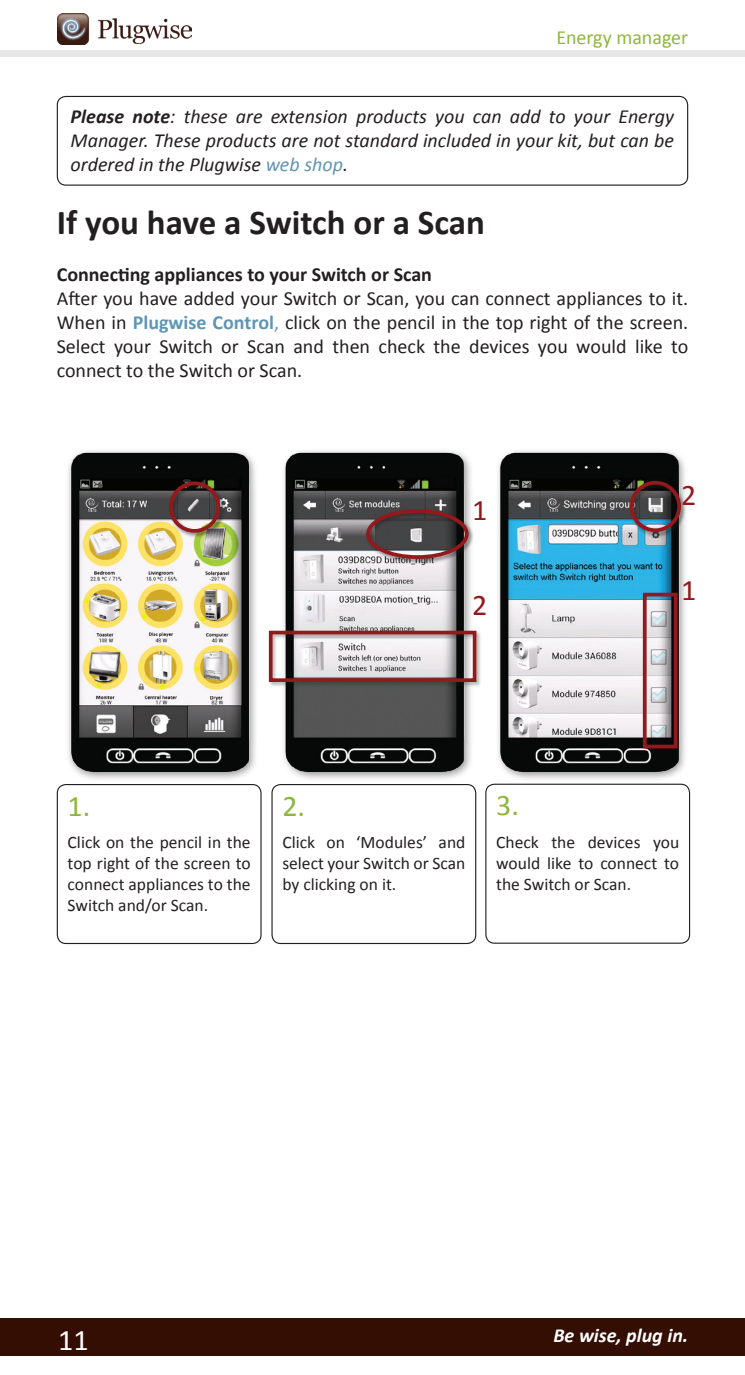
<style>
.page{position:relative;width:745px;height:1375px;background:#fff}
.page>*{position:absolute;margin:0;border:0;box-sizing:border-box;transform-origin:0 0}
.t1{font:700 35px "Calibri";color:#231f20}
.t2{font:30px "Calibri";color:#8eb63e}
.t3{font:30px "Calibri";color:#93191c}
.t4{font:30px "Calibri";color:#fff}
.t5{font:20px/24px "Calibri";color:#231f20;text-align:justify}
.t6{font:italic 20px/24px "Calibri";color:#231f20;text-align:justify}
.t7{font:700 20px "Calibri";color:#231f20}
.t8{font:italic 700 20px "Calibri";color:#fff}
.t9{font:20px "Calibri";color:#8eb63e}
.t10{font:17.5px/21px "Calibri";color:#231f20;text-align:justify}
.s1{font-weight:700}
.s2{color:#5e95b5}
.s3{font-weight:700;color:#5e95b5}
</style>
<div class="page">
<div style="left:0;top:1317px;width:744px;height:38px;background:#340d03"></div>
<div style="left:0;top:50px;width:744px;height:7px;background:#e6e7e6"></div>
<img style="left:58px;top:13px;width:133px;height:32px">
<div style="left:57px;top:96px;width:630px;height:90px;border:1px solid #231f20;border-radius:9px"></div>
<img style="left:68px;top:451px;width:193px;height:339px">
<img style="left:273px;top:451px;width:203px;height:339px">
<img style="left:487px;top:451px;width:203px;height:339px">
<div style="left:168px;top:481px;width:57px;height:57px;background:#231f20;opacity:.5"></div>
<div style="left:169px;top:481px;width:51px;height:52px;border:4px solid #93191c;border-radius:50%"></div>
<div style="left:57px;top:784px;width:204px;height:159px;background:#fff;border-radius:9px"></div>
<div style="left:57px;top:784px;width:204px;height:160px;border:1px solid #231f20;border-radius:9px"></div>
<div style="left:272px;top:784px;width:203px;height:159px;background:#fff;border-radius:9px"></div>
<div style="left:271px;top:784px;width:205px;height:160px;border:1px solid #231f20;border-radius:9px"></div>
<div style="left:485px;top:784px;width:204px;height:159px;background:#fff;border-radius:9px"></div>
<div style="left:485px;top:784px;width:204px;height:160px;border:1px solid #231f20;border-radius:9px"></div>
<div style="left:365px;top:508px;width:109px;height:56px;background:#231f20;opacity:.5"></div>
<div style="left:366px;top:509px;width:102px;height:50px;border:4px solid #93191c;border-radius:50%"></div>
<div style="left:642px;top:593px;width:35px;height:155px;border:4px solid #93191c"></div>
<div style="left:268px;top:630px;width:213px;height:57px;background:#231f20;opacity:.35"></div>
<div style="left:269px;top:631px;width:207px;height:51px;border:4px solid #93191c"></div>
<div style="left:628px;top:480px;width:58px;height:58px;background:#231f20;opacity:.5"></div>
<div style="left:629px;top:481px;width:51px;height:51px;border:4px solid #93191c;border-radius:50%"></div>
<p class="t9" style="left:556px;top:25px;width:133px">Energy manager</p>
<p class="t6" style="left:71px;top:103px;width:604px"><span class="s1">Please note</span>: these are extension products you can add to your Energy Manager. These products are not standard included in your kit, but can be ordered in the Plugwise <span class="s2">web shop</span>.</p>
<h1 class="t1" style="left:57px;top:200px;width:429px">If you have a Switch or a Scan</h1>
<p class="t7" style="left:57px;top:262px;width:376px">Connecting appliances to your Switch or Scan</p>
<p class="t5" style="left:57px;top:286px;width:632px">After you have added your Switch or Scan, you can connect appliances to it.<br>When in <span class="s3">Plugwise Control</span><span class="s2">,</span> click on the pencil in the top right of the screen.<br>Select your Switch or Scan and then check the devices you would like to connect to the Switch or Scan.</p>
<h2 class="t3" style="left:472px;top:491px;width:17px">1</h2>
<h2 class="t3" style="left:472px;top:586px;width:17px">2</h2>
<h2 class="t3" style="left:680px;top:476px;width:17px">2</h2>
<h2 class="t3" style="left:680px;top:571px;width:17px">1</h2>
<h2 class="t2" style="left:68px;top:786px;width:24px">1.</h2>
<p class="t10" style="left:68px;top:831px;width:184px">Click on the pencil in the top right of the screen to connect appliances to the Switch and/or Scan.</p>
<h2 class="t2" style="left:282px;top:786px;width:24px">2.</h2>
<p class="t10" style="left:282px;top:831px;width:184px">Click on ‘Modules’ and select your Switch or Scan by clicking on it.</p>
<h2 class="t2" style="left:496px;top:786px;width:24px">3.</h2>
<p class="t10" style="left:496px;top:831px;width:184px">Check the devices you would like to connect to the Switch or Scan.</p>
<h2 class="t4" style="left:58px;top:1321px;width:32px">11</h2>
<p class="t8" style="left:553px;top:1323px;width:136px">Be wise, plug in.</p>
</div>
